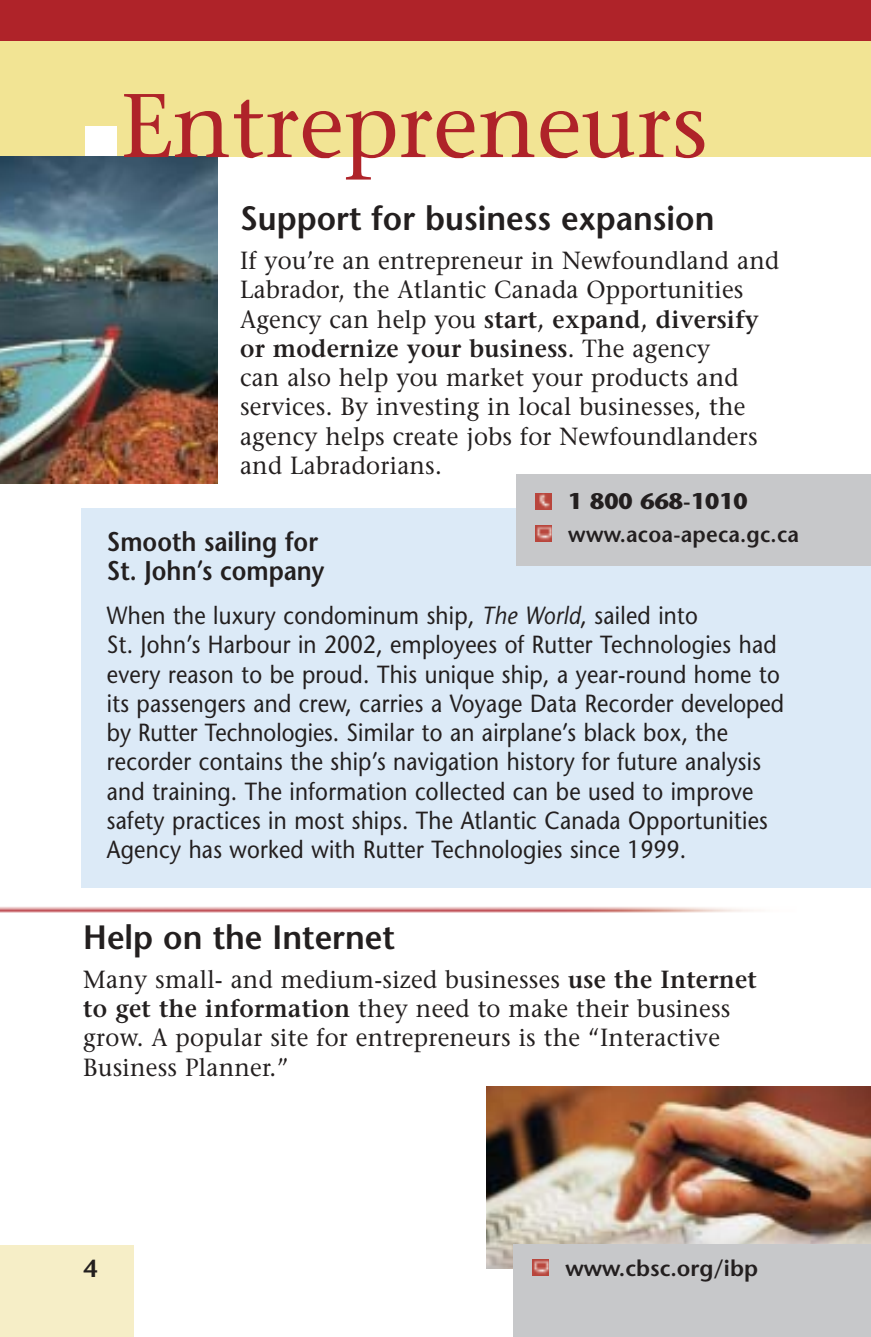
<style>
.page{position:relative;width:871px;height:1337px;background:#fff}
.page>*{position:absolute;margin:0;border:0;box-sizing:border-box;transform-origin:0 0}
.t1{font:90px "Stone Serif";color:#af2329}
.t2{font:600 33.75px "Stone Sans";color:#231f1f;scale:.95 1}
.t3{font:600 27px/29.2px "Stone Sans";color:#231f1f;scale:.9 1}
.t4{font:24.75px/29.2px "Stone Sans";letter-spacing:.01em;color:#231f1f;scale:.9 1}
.t5{font:24.75px/29.2px "Stone Serif";letter-spacing:.01em;color:#231f1f;scale:.95 1}
.t6{font:600 24.75px "Stone Sans";color:#231f1f}
.t7{font:600 22.5px "Stone Sans";letter-spacing:.01em;color:#231f1f;scale:.95 1}
.t8{font:600 22.5px "Stone Sans";letter-spacing:.01em;color:#231f1f}
.t9{font:700 22.5px "Stone Sans";color:#231f1f}
.s1{font-weight:600}
.s2{font-style:italic}
</style>
<div class="page">
<img style="left:0;top:907px;width:757px;height:6px">
<div style="left:0;top:1245px;width:133px;height:91px;background:#f6eec7"></div>
<div style="left:0;top:23px;width:871px;height:134px;background:#f2e494"></div>
<div style="left:0;top:0;width:871px;height:40px;background:#af2329"></div>
<div style="left:81px;top:508px;width:790px;height:380px;background:#dceaf7"></div>
<div style="left:516px;top:474px;width:355px;height:92px;background:#c7c8ca"></div>
<img style="left:535px;top:493px;width:16px;height:16px">
<img style="left:535px;top:525px;width:16px;height:16px">
<img style="left:486px;top:1086px;width:385px;height:182px">
<div style="left:513px;top:1244px;width:358px;height:92px;background:#c7c8ca"></div>
<img style="left:532px;top:1259px;width:16px;height:16px">
<div style="left:85px;top:126px;width:32px;height:39px;background:#fff"></div>
<img style="left:0;top:157px;width:217px;height:327px">
<h1 class="t1" style="left:120px;top:91px;width:589px">Entrepreneurs</h1>
<h2 class="t2" style="left:240px;top:205px;width:501px">Support for business expansion</h2>
<p class="t5" style="left:240px;top:248px;width:569px">If you’re an entrepreneur in Newfoundland and Labrador, the Atlantic Canada Opportunities Agency can help you <span class="s1">start, expand, diversify or modernize your business</span>. The agency<br>can also help you market your products and services. By investing in local businesses, the agency helps create jobs for Newfoundlanders and Labradorians.</p>
<p class="t9" style="left:568px;top:492px;width:181px">1 800 668-1010</p>
<p class="t7" style="left:568px;top:525px;width:244px">www.acoa-apeca.gc.ca</p>
<p class="t3" style="left:107px;top:530px;width:243px">Smooth sailing for<br>St. John’s company</p>
<p class="t4" style="left:107px;top:603px;width:754px">When the luxury condominum ship, <span class="s2">The World</span>, sailed into<br>St. John’s Harbour in 2002, employees of Rutter Technologies had every reason to be proud. This unique ship, a year-round home to its passengers and crew, carries a Voyage Data Recorder developed by Rutter Technologies. Similar to an airplane’s black box, the recorder contains the ship’s navigation history for future analysis and training. The information collected can be used to improve safety practices in most ships. The Atlantic Canada Opportunities Agency has worked with Rutter Technologies since 1999.</p>
<h2 class="t2" style="left:83px;top:924px;width:330px">Help on the Internet</h2>
<p class="t5" style="left:83px;top:967px;width:710px">Many small- and medium-sized businesses <span class="s1">use the Internet to get the information</span> they need to make their business grow. A popular site for entrepreneurs is the “Interactive Business Planner.”</p>
<p class="t6" style="left:83px;top:1258px;width:16px">4</p>
<p class="t8" style="left:565px;top:1259px;width:194px">www.cbsc.org/ibp</p>
</div>
